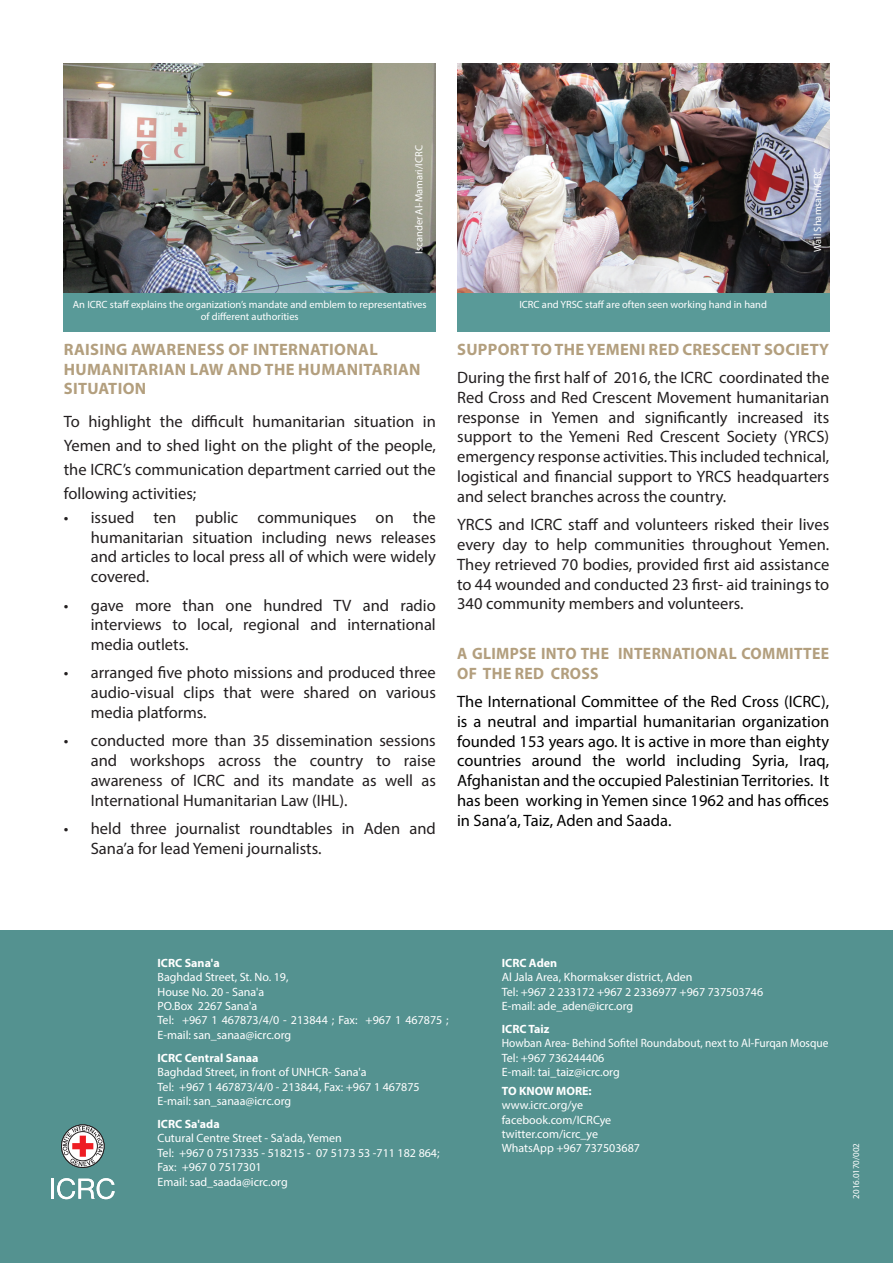
<style>
.page{position:relative;width:893px;height:1263px;background:#fff}
.page>*{position:absolute;margin:0;border:0;box-sizing:border-box;transform-origin:0 0}
.t1{font:16.5px/19.8px "Myriad Pro";color:#231f20;text-align:justify}
.t2{font:16.5px/19.8px "Myriad Pro";color:#000;text-align:justify}
.t3{font:700 16.5px/19.8px "Myriad Pro";letter-spacing:.02em;color:#b39f7e}
.t4{font:700 16.5px/19.8px "Myriad Pro";letter-spacing:.02em;color:#b39f7e;scale:.95 1}
.t5{font:12px/14.4px "Myriad Pro";color:#fff}
.t6{font:12px/14.4px "Myriad Pro";color:#fff;scale:.95 1}
.t7{font:700 12px "Myriad Pro";color:#fff}
.t8{font:10.5px/12.6px "Myriad Pro";color:#fff;text-align:center}
.t9{font:9px "Myriad Pro";color:#fff}
</style>
<div class="page">
<img style="left:64px;top:64px;width:372px;height:229px">
<img style="left:457px;top:64px;width:372px;height:229px">
<div style="left:64px;top:293px;width:372px;height:39px;background:#599a98"></div>
<div style="left:457px;top:293px;width:372px;height:39px;background:#599a98"></div>
<div style="left:0;top:930px;width:893px;height:333px;background:#549290"></div>
<svg style="left:61px;top:1124px;width:44px;height:44px"></svg>
<hr style="left:51px;top:1179px;width:3px;height:20px;background:#fff">
<svg style="left:57px;top:1178px;width:58px;height:21px"></svg>
<p class="t8" style="left:412px;top:254px;width:110px;rotate:-90deg">Iscander Al-Mamari/ICRC</p>
<p class="t8" style="left:73px;top:298px;width:355px">An ICRC staff explains the organization’s mandate and emblem to representatives of different authorities</p>
<p class="t8" style="left:519px;top:298px;width:249px">ICRC and YRSC staff are often seen working hand in hand</p>
<p class="t8" style="left:811px;top:252px;width:86px;rotate:-90deg">Wail Shamsan/ICRC</p>
<p class="t3" style="left:64px;top:339px;width:358px">RAISING AWARENESS OF INTERNATIONAL<br>HUMANITARIAN LAW AND THE HUMANITARIAN<br>SITUATION</p>
<p class="t1" style="left:64px;top:409px;width:374px;line-height:24px">To highlight the difficult humanitarian situation in Yemen and to shed light on the plight of the people, the ICRC’s communication department carried out the following activities;</p>
<p class="t1" style="left:91px;top:507px;width:347px;text-indent:-27px">• issued ten public communiques on the humanitarian situation including news releases and articles to local press all of which were widely covered.</p>
<p class="t1" style="left:91px;top:595px;width:347px;text-indent:-27px">• gave more than one hundred TV and radio interviews to local, regional and international media outlets.</p>
<p class="t1" style="left:91px;top:663px;width:347px;text-indent:-27px">• arranged five photo missions and produced three audio-visual clips that were shared on various media platforms.</p>
<p class="t1" style="left:91px;top:731px;width:347px;text-indent:-27px">• conducted more than 35 dissemination sessions and workshops across the country to raise awareness of ICRC and its mandate as well as International Humanitarian Law (IHL).</p>
<p class="t1" style="left:91px;top:818px;width:347px;text-indent:-27px">• held three journalist roundtables in Aden and<br>Sana’a for lead Yemeni journalists.</p>
<p class="t3" style="left:457px;top:339px;width:32px">SUPPOR</p>
<p class="t3" style="left:520px;top:339px;width:311px">T TO THE YEMENI RED CRESCENT SOCIETY</p>
<p class="t1" style="left:457px;top:367px;width:374px">During the first half of 2016, the ICRC coordinated the Red Cross and Red Crescent Movement humanitarian response in Yemen and significantly increased its support to the Yemeni Red Crescent Society (YRCS) emergency response activities. This included technical, logistical and financial support to YRCS headquarters and select branches across the country.</p>
<p class="t1" style="left:457px;top:514px;width:374px">YRCS and ICRC staff and volunteers risked their lives every day to help communities throughout Yemen.<br>They retrieved 70 bodies, provided first aid assistance to 44 wounded and conducted 23 first- aid trainings to 340 community members and volunteers.</p>
<p class="t4" style="left:457px;top:643px;width:383px">A GLIMPSE INTO THE INTERNATIONAL COMMITTEE<br>OF THE RED CRO</p>
<p class="t4" style="left:581px;top:663px;width:20px">SS</p>
<p class="t2" style="left:457px;top:691px;width:374px">The International Committee of the Red Cross (ICRC), is a neutral and impartial humanitarian organization founded 153 years ago. It is active in more than eighty countries around the world including Syria, Iraq, Afghanistan and the occupied Palestinian Territories. It has been working in Yemen since 1962 and has offices in Sana’a, Taiz, Aden and Saada.</p>
<p class="t7" style="left:158px;top:955px;width:64px">ICRC SANA'A</p>
<p class="t5" style="left:158px;top:970px;width:293px">Baghdad Street, St. No. 19,<br>House No. 20 - Sana'a<br>PO.Box 2267 Sana'a<br>Tel: +967 1 467873/4/0 - 213844 ; Fax: +967 1 467875 ;<br>E-mail: san_sanaa@icrc.org</p>
<p class="t7" style="left:158px;top:1050px;width:102px">ICRC CENTRAL SANAA</p>
<p class="t5" style="left:158px;top:1065px;width:264px">Baghdad Street, in front of UNHCR- Sana'a<br>Tel: +967 1 467873/4/0 - 213844, Fax: +967 1 467875<br>E-mail: san_sanaa@icrc.org</p>
<p class="t7" style="left:158px;top:1116px;width:64px">ICRC SA'ADA</p>
<p class="t5" style="left:158px;top:1131px;width:284px">Cutural Centre Street - Sa'ada, Yemen<br>Tel: +967 0 7517335 - 518215 - 07 5173 53 -711 182 864; Fax: +967 0 7517301<br>Email: sad_saada@icrc.org</p>
<p class="t7" style="left:502px;top:955px;width:57px">ICRC ADEN</p>
<p class="t5" style="left:502px;top:970px;width:263px">Al Jala Area, Khormakser district, Aden<br>Tel: +967 2 233172 +967 2 2336977 +967 737503746<br>E-mail: ade_aden@icrc.org</p>
<p class="t7" style="left:502px;top:1021px;width:49px">ICRC TAIZ</p>
<p class="t6" style="left:502px;top:1036px;width:345px">Howban Area- Behind Sofitel Roundabout, next to Al-Furqan Mosque<br>Tel: +967 736244406<br>E-mail: tai_taiz@icrc.org</p>
<p class="t7" style="left:502px;top:1083px;width:91px">TO KNOW MORE:</p>
<p class="t5" style="left:502px;top:1098px;width:140px">www.icrc.org/ye facebook.com/ICRCye twitter.com/icrc_ye<br>WhatsApp +967 737503687</p>
<p class="t9" style="left:851px;top:1199px;width:57px;rotate:-90deg">2016.0170/002</p>
</div>
